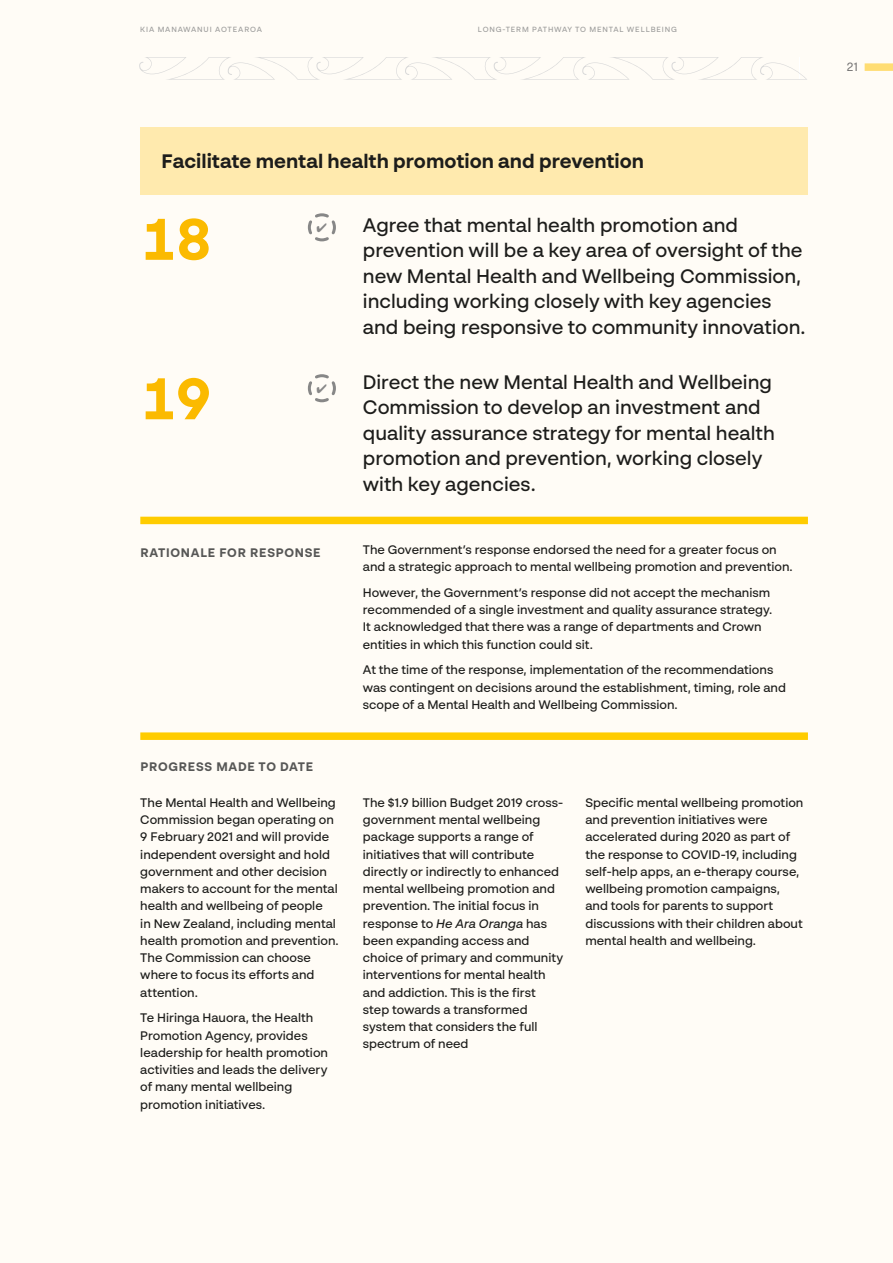
<style>
.page{position:relative;width:893px;height:1263px;background:#fffcf6}
.page>*{position:absolute;margin:0;border:0;box-sizing:border-box;transform-origin:0 0}
.t1{font:700 58.5px "BR Sonoma";color:#fbba00}
.Action_header{font:500 19.5px/25.5px "BR Sonoma";color:#1d1d1b}
.t2{font:700 19.5px "BR Sonoma";color:#1d1d1b}
.Table_text{font:500 12.3px/17.2px "BR Sonoma";color:#1d1d1b}
.Table_text-2{font:700 12.3px "BR Sonoma";letter-spacing:.06em;color:#575756}
.t3{font:12px "BR Sonoma";color:#706f6f}
.t4{font:500 7.5px "BR Sonoma";letter-spacing:.11em;color:#9d9d9c}
.s1{font-style:italic}
</style>
<div class="page">
<div style="left:140px;top:517px;width:668px;height:7px;background:#fc0"></div>
<div style="left:140px;top:732px;width:668px;height:8px;background:#fc0"></div>
<div style="left:140px;top:128px;width:668px;height:67px;background:#ffeaae"></div>
<div style="left:865px;top:63px;width:28px;height:8px;background:#ffdd73"></div>
<svg style="left:139px;top:57px;width:668px;height:23px"></svg>
<svg style="left:307px;top:213px;width:29px;height:29px"></svg>
<svg style="left:307px;top:374px;width:29px;height:29px"></svg>
<p class="t4" style="left:140px;top:25px;width:123px">KIA MANAWANUI AOTEAROA</p>
<p class="t4" style="left:478px;top:25px;width:200px">LONG-TERM PATHWAY TO MENTAL WELLBEING</p>
<h3 class="t2" style="left:162px;top:149px;width:484px">Facilitate mental health promotion and prevention</h3>
<h3 class="t1" style="left:140px;top:203px;width:73px">18</h3>
<p class="Action_header" style="left:363px;top:212px;width:444px">Agree that mental health promotion and prevention will be a key area of oversight of the new Mental Health and Wellbeing Commission, including working closely with key agencies and being responsive to community innovation.</p>
<h3 class="t1" style="left:140px;top:362px;width:73px">19</h3>
<p class="Action_header" style="left:363px;top:368px;width:414px">Direct the new Mental Health and Wellbeing Commission to develop an investment and quality assurance strategy for mental health promotion and prevention, working closely with key agencies.</p>
<h3 class="Table_text-2" style="left:140px;top:545px;width:182px">RATIONALE FOR RESPONSE</h3>
<p class="Table_text" style="left:363px;top:541px;width:431px">The Government’s response endorsed the need for a greater focus on and a strategic approach to mental wellbeing promotion and prevention.</p>
<p class="Table_text" style="left:363px;top:584px;width:411px">However, the Government’s response did not accept the mechanism recommended of a single investment and quality assurance strategy.<br>It acknowledged that there was a range of departments and Crown entities in which this function could sit.</p>
<p class="Table_text" style="left:363px;top:661px;width:425px">At the time of the response, implementation of the recommendations was contingent on decisions around the establishment, timing, role and scope of a Mental Health and Wellbeing Commission.</p>
<p class="Table_text-2" style="left:140px;top:759px;width:174px">PROGRESS MADE TO DATE</p>
<p class="Table_text" style="left:140px;top:794px;width:200px">The Mental Health and Wellbeing<br>Commission began operating on<br>9 February 2021 and will provide independent oversight and hold government and other decision makers to account for the mental health and wellbeing of people<br>in New Zealand, including mental health promotion and prevention.<br>The Commission can choose where to focus its efforts and attention.</p>
<p class="Table_text" style="left:140px;top:1009px;width:189px">Te Hiringa Hauora, the Health<br>Promotion Agency, provides leadership for health promotion activities and leads the delivery of many mental wellbeing promotion initiatives.</p>
<p class="Table_text" style="left:363px;top:794px;width:202px">The $1.9 billion Budget 2019 cross&shy;government mental wellbeing package supports a range of initiatives that will contribute directly or indirectly to enhanced mental wellbeing promotion and prevention. The initial focus in response to <span class="s1">He Ara Oranga</span> has been expanding access and choice of primary and community interventions for mental health and addiction. This is the first step towards a transformed system that considers the full spectrum of need</p>
<p class="Table_text" style="left:585px;top:794px;width:220px">Specific mental wellbeing promotion and prevention initiatives were accelerated during 2020 as part of the response to COVID-19, including self-help apps, an e-therapy course, wellbeing promotion campaigns, and tools for parents to support discussions with their children about mental health and wellbeing.</p>
<p class="t3" style="left:847px;top:59px;width:12px">21</p>
</div>
